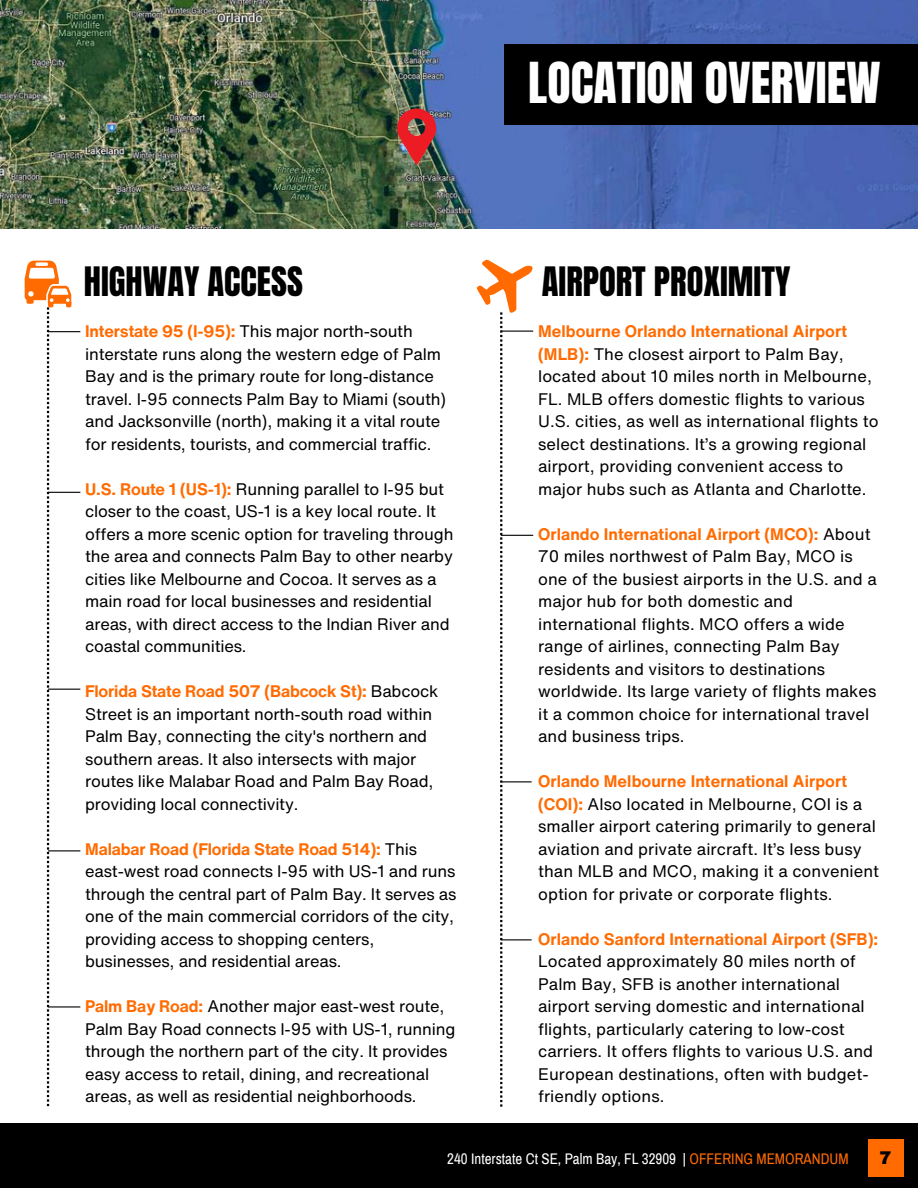
<style>
.page{position:relative;width:918px;height:1188px;background:#fff}
.page>*{position:absolute;margin:0;border:0;box-sizing:border-box;transform-origin:0 0}
.t1{font:48px "Anton";color:#fff}
.t2{font:34.5px "Anton";color:#000}
.t3{font:900 18px "Archivo";color:#000}
.t4{font:16.5px/22.5px "Helvetica Now Text";letter-spacing:-.01em;color:#000}
.t5{font:700 16.5px "Helvetica Now Text";letter-spacing:.005em;color:#ff6b00}
.t6{font:15px "Archivo Narrow";color:#fff}
.s1{font-weight:700;color:#ff6b00}
.s2{color:#ff6b00}
</style>
<div class="page">
<img style="left:0;top:0;width:918px;height:228px">
<div style="left:0;top:1123px;width:918px;height:65px;background:#000"></div>
<div style="left:868px;top:1139px;width:35px;height:37px;background:#ff6b00"></div>
<svg style="left:25px;top:261px;width:46px;height:845px"></svg>
<hr style="left:48px;top:331px;width:32px;height:1px;background:#000">
<hr style="left:48px;top:492px;width:32px;height:1px;background:#000">
<hr style="left:48px;top:689px;width:32px;height:1px;background:#000">
<hr style="left:48px;top:850px;width:32px;height:1px;background:#000">
<hr style="left:48px;top:1006px;width:32px;height:2px;background:#000">
<img style="left:397px;top:109px;width:39px;height:56px">
<svg style="left:477px;top:260px;width:56px;height:847px"></svg>
<div style="left:505px;top:44px;width:413px;height:81px;background:#000"></div>
<h1 class="t1" style="left:528px;top:49px;width:354px">LOCATION OVERVIEW</h1>
<h2 class="t2" style="left:84px;top:257px;width:221px">HIGHWAY ACCESS</h2>
<h2 class="t2" style="left:542px;top:257px;width:250px">AIRPORT PROXIMITY</h2>
<p class="t4" style="left:85px;top:320px;width:362px"><span class="s1">Interstate 95 (I-95):</span> This major north-south interstate runs along the western edge of Palm Bay and is the primary route for long-distance travel. I-95 connects Palm Bay to Miami (south) and Jacksonville (north), making it a vital route for residents, tourists, and commercial traffic.</p>
<p class="t4" style="left:85px;top:477px;width:370px"><span class="s1">U.S. Route 1 (US-1):</span> Running parallel to I-95 but closer to the coast, US-1 is a key local route. It offers a more scenic option for traveling through the area and connects Palm Bay to other nearby cities like Melbourne and Cocoa. It serves as a main road for local businesses and residential areas, with direct access to the Indian River and coastal communities.</p>
<p class="t4" style="left:85px;top:680px;width:355px"><span class="s1">Florida State Road 507 (Babcock St):</span> Babcock Street is an important north-south road within Palm Bay, connecting the city's northern and southern areas. It also intersects with major routes like Malabar Road and Palm Bay Road, providing local connectivity.</p>
<p class="t4" style="left:85px;top:837px;width:373px"><span class="s1">Malabar Road (Florida State Road 514):</span> This east-west road connects I-95 with US-1 and runs through the central part of Palm Bay. It serves as one of the main commercial corridors of the city, providing access to shopping centers, businesses, and residential areas.</p>
<p class="t4" style="left:85px;top:995px;width:372px"><span class="s1">Palm Bay Road:</span> Another major east-west route, Palm Bay Road connects I-95 with US-1, running through the northern part of the city. It provides easy access to retail, dining, and recreational areas, as well as residential neighborhoods.</p>
<p class="t4" style="left:538px;top:320px;width:342px"><span class="s1">Melbourne Orlando International Airport (MLB):</span> The closest airport to Palm Bay, located about 10 miles north in Melbourne, FL. MLB offers domestic flights to various U.S. cities, as well as international flights to select destinations. It’s a growing regional airport, providing convenient access to major hubs such as Atlanta and Charlotte.</p>
<p class="t4" style="left:538px;top:522px;width:340px"><span class="s1">Orlando International Airport (MCO):</span> About 70 miles northwest of Palm Bay, MCO is one of the busiest airports in the U.S. and a major hub for both domestic and international flights. MCO offers a wide range of airlines, connecting Palm Bay residents and visitors to destinations worldwide. Its large variety of flights makes it a common choice for international travel and business trips.</p>
<p class="t4" style="left:538px;top:770px;width:343px"><span class="s1">Orlando Melbourne International Airport (COI):</span> Also located in Melbourne, COI is a smaller airport catering primarily to general aviation and private aircraft. It’s less busy than MLB and MCO, making it a convenient option for private or corporate flights.</p>
<p class="t5" style="left:538px;top:926px;width:342px">Orlando Sanford International Airport (SFB):</p>
<p class="t4" style="left:538px;top:950px;width:337px">Located approximately 80 miles north of Palm Bay, SFB is another international airport serving domestic and international flights, particularly catering to low-cost carriers. It offers flights to various U.S. and European destinations, often with budget&shy;friendly options.</p>
<p class="t6" style="left:447px;top:1151px;width:403px">240 Interstate Ct SE, Palm Bay, FL 32909 | <span class="s2">OFFERING MEMORANDUM</span></p>
<p class="t3" style="left:880px;top:1148px;width:14px">7</p>
</div>
